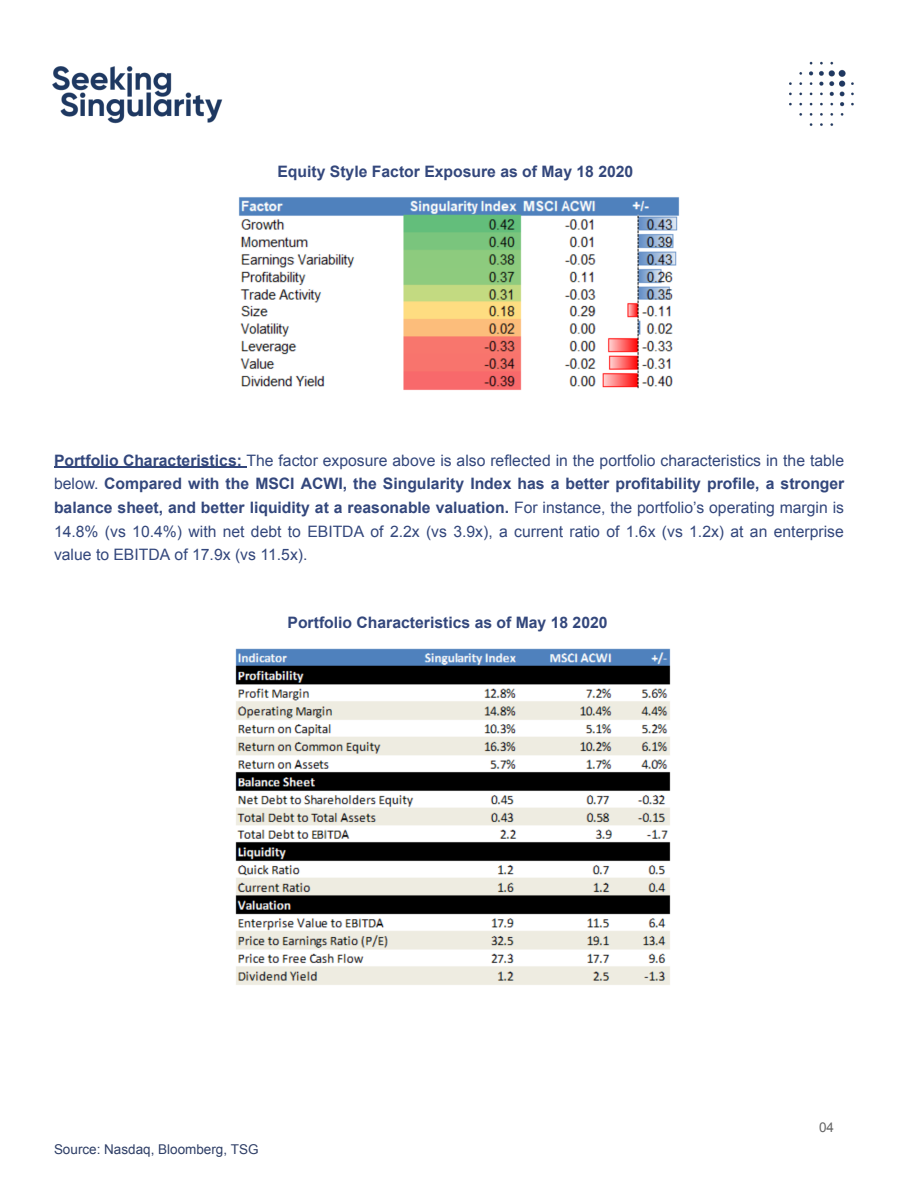
<style>
.page{position:relative;width:918px;height:1188px;background:#fff}
.page>*{position:absolute;margin:0;border:0;box-sizing:border-box;transform-origin:0 0}
.t1{font:15.75px/23.7px "Arial";color:#33477c;text-align:justify}
.t2{font:700 15.75px "Arial";color:#33477c}
.t3{font:13.5px "Arial";color:#2e3e66}
.t4{font:13.5px "Arial";color:#666}
.s1{font-weight:700}
</style>
<div class="page">
<img style="left:789px;top:61px;width:65px;height:65px">
<img style="left:52px;top:66px;width:171px;height:58px">
<img style="left:239px;top:197px;width:440px;height:193px">
<hr style="left:54px;top:467px;width:193px;height:1px;background:#33477c">
<img style="left:235px;top:648px;width:435px;height:337px">
<p class="t2" style="left:277px;top:162px;width:357px">Equity Style Factor Exposure as of May 18 2020</p>
<p class="t1" style="left:54px;top:448px;width:792px"><span class="s1">Portfolio Characteristics:</span> The factor exposure above is also reflected in the portfolio characteristics in the table below. <span class="s1">Compared with the MSCI ACWI, the Singularity Index has a better profitability profile, a stronger balance sheet, and better liquidity at a reasonable valuation.</span> For instance, the portfolio’s operating margin is 14.8% (vs 10.4%) with net debt to EBITDA of 2.2x (vs 3.9x), a current ratio of 1.6x (vs 1.2x) at an enterprise value to EBITDA of 17.9x (vs 11.5x).</p>
<p class="t2" style="left:288px;top:613px;width:322px">Portfolio Characteristics as of May 18 2020</p>
<p class="t3" style="left:54px;top:1142px;width:206px">Source: Nasdaq, Bloomberg, TSG</p>
<p class="t4" style="left:819px;top:1120px;width:17px">04</p>
</div>
